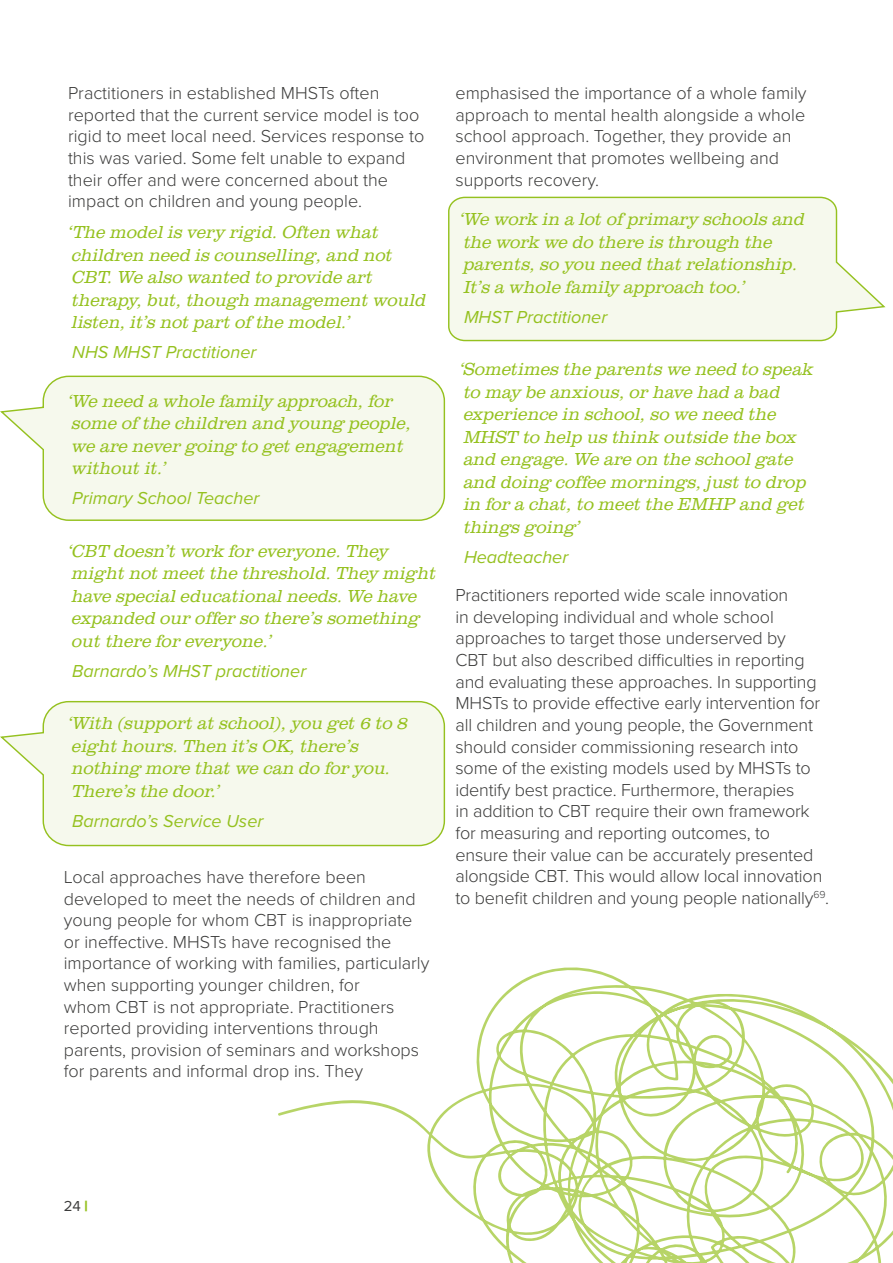
<style>
.page{position:relative;width:893px;height:1263px;background:#fff}
.page>*{position:absolute;margin:0;border:0;box-sizing:border-box;transform-origin:0 0}
.t1{font:300 18px/21.6px "Proxima Nova";color:#3c3c3b}
.t2{font:italic 300 18px/22.5px "URW Clarendon TOT";color:#95c11f}
.t3{font:italic 18px "Proxima Nova";color:#95c11f}
.t4{font:15px "Proxima Nova";color:#3c3c3b}
.s1{font-weight:900;color:#95c11f}
</style>
<div class="page">
<svg style="left:0;top:700px;width:446px;height:147px;background:#f4f8e9"></svg>
<svg style="left:0;top:375px;width:446px;height:146px;background:#f4f8e9"></svg>
<svg style="left:448px;top:196px;width:438px;height:146px;background:#f4f8e9"></svg>
<svg style="left:278px;top:967px;width:615px;height:296px"></svg>
<p class="t1" style="left:68px;top:81px;width:358px">Practitioners in established MHSTs often reported that the current service model is too rigid to meet local need. Services response to this was varied. Some felt unable to expand their offer and were concerned about the impact on children and young people.</p>
<p class="t2" style="left:68px;top:221px;width:360px">‘The model is very rigid. Often what children need is counselling, and not CBT. We also wanted to provide art therapy, but, though management would listen, it’s not part of the model.’</p>
<p class="t3" style="left:72px;top:339px;width:186px">NHS MHST Practitioner</p>
<p class="t2" style="left:68px;top:390px;width:345px">‘We need a whole family approach, for some of the children and young people, we are never going to get engagement without it.’</p>
<p class="t3" style="left:72px;top:485px;width:189px">Primary School Teacher</p>
<p class="t2" style="left:68px;top:539px;width:370px">‘CBT doesn’t work for everyone. They might not meet the threshold. They might have special educational needs. We have expanded our offer so there’s something out there for everyone.’</p>
<p class="t3" style="left:72px;top:657px;width:236px">Barnardo’s MHST practitioner</p>
<p class="t2" style="left:68px;top:712px;width:342px">‘With (support at school), you get 6 to 8 eight hours. Then it’s OK, there’s nothing more that we can do for you.<br>There’s the door.’</p>
<p class="t3" style="left:72px;top:807px;width:193px">Barnardo’s Service User</p>
<p class="t1" style="left:64px;top:865px;width:367px">Local approaches have therefore been developed to meet the needs of children and young people for whom CBT is inappropriate or ineffective. MHSTs have recognised the importance of working with families, particularly when supporting younger children, for<br>whom CBT is not appropriate. Practitioners reported providing interventions through parents, provision of seminars and workshops for parents and informal drop ins. They</p>
<p class="t1" style="left:455px;top:81px;width:353px">emphasised the importance of a whole family approach to mental health alongside a whole school approach. Together, they provide an environment that promotes wellbeing and supports recovery.</p>
<p class="t2" style="left:460px;top:208px;width:347px">‘We work in a lot of primary schools and the work we do there is through the parents, so you need that relationship.<br>It’s a whole family approach too.’</p>
<p class="t3" style="left:464px;top:303px;width:145px">MHST Practitioner</p>
<p class="t2" style="left:460px;top:358px;width:356px">‘Sometimes the parents we need to speak to may be anxious, or have had a bad experience in school, so we need the MHST to help us think outside the box and engage. We are on the school gate and doing coffee mornings, just to drop in for a chat, to meet the EMHP and get things going’</p>
<p class="t3" style="left:464px;top:543px;width:106px">Headteacher</p>
<p class="t1" style="left:455px;top:583px;width:375px">Practitioners reported wide scale innovation<br>in developing individual and whole school approaches to target those underserved by<br>CBT but also described difficulties in reporting and evaluating these approaches. In supporting MHSTs to provide effective early intervention for all children and young people, the Government should consider commissioning research into some of the existing models used by MHSTs to identify best practice. Furthermore, therapies<br>in addition to CBT require their own framework for measuring and reporting outcomes, to<br>ensure their value can be accurately presented alongside CBT. This would allow local innovation to benefit children and young people nationally<sup>69</sup>.</p>
<p class="t4" style="left:64px;top:1195px;width:25px">24 <span class="s1">|</span></p>
</div>
